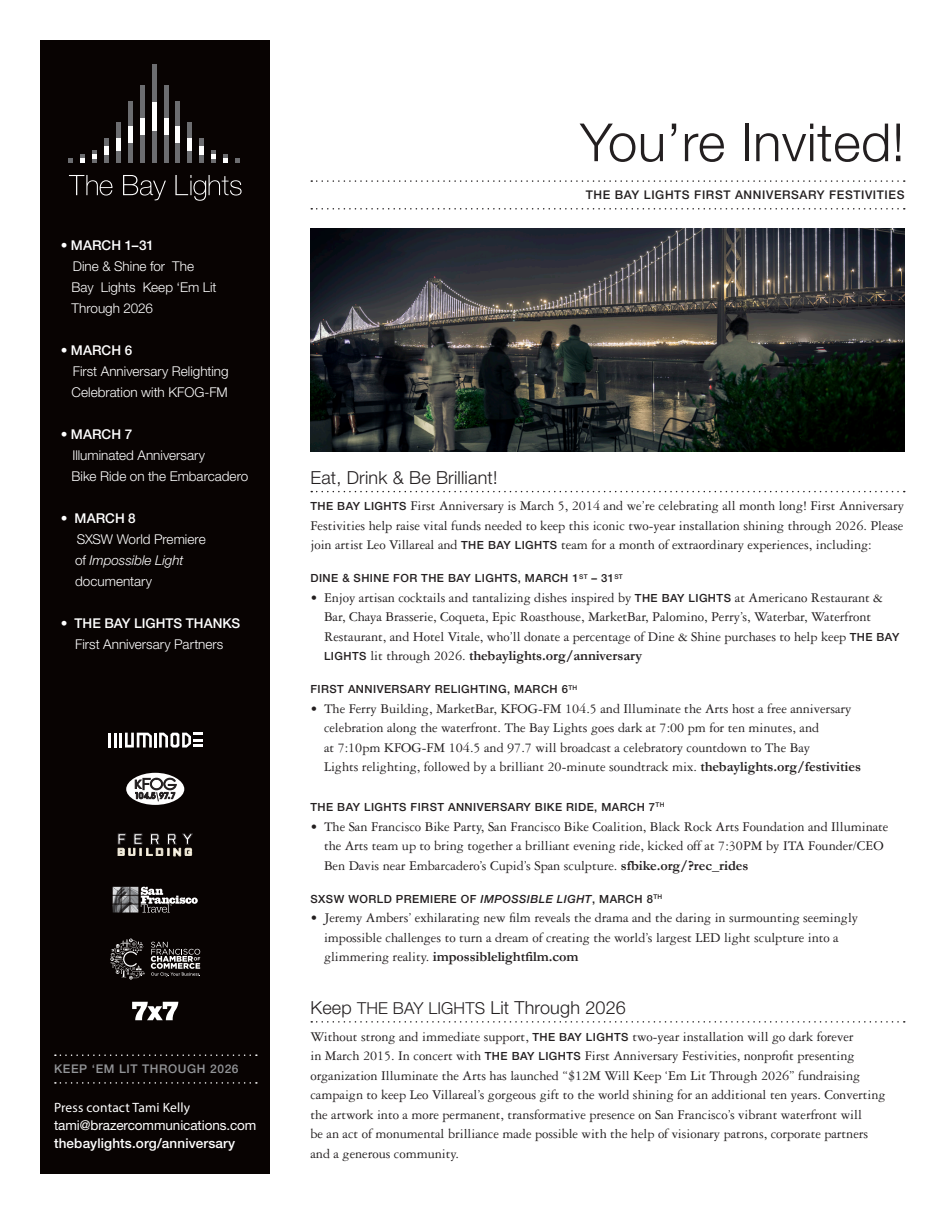
<style>
.page{position:relative;width:945px;height:1215px;background:#fff}
.page>*{position:absolute;margin:0;border:0;box-sizing:border-box;transform-origin:0 0}
.t1{font:300 52.65px "Helvetica Neue LT Std";letter-spacing:.01em;color:#231f20}
.para_header{font:300 18px "Helvetica Neue LT Std";letter-spacing:.01em;color:#231f20}
.body{font:14.25px/19.5px "Garamond Three";letter-spacing:-.005em;color:#231f20}
.side_text_WHITE{font:300 13.5px/21px "Helvetica Neue LT Std";color:#fff}
.side_text_WHITE-2{font:500 13.5px "Helvetica Neue LT Std";color:#fff}
.Sidebar_Regular_Text{font:13.5px "Helvetica Neue LT Std";letter-spacing:-.005em;color:#fff}
.Sidebar_Regular_Text-2{font:500 13.5px "Helvetica Neue LT Std";letter-spacing:.01em;color:#fff}
.Sidebar_header{font:13.5px "Myriad Pro";letter-spacing:.01em;color:#fff}
.tag{font:500 12px "Helvetica Neue LT Std";letter-spacing:.05em;color:#231f20}
.sidebar_tag{font:500 12px "Helvetica Neue LT Std";letter-spacing:.05em;color:#939598}
.body-2{font:500 11.25px "Helvetica Neue LT Std";letter-spacing:.04em;color:#231f20}
.s1{font-style:italic}
.s2{font-family:"Helvetica Neue LT Std";font-weight:500;font-size:11.25px}
.s3{font-family:"Garamond";font-weight:700}
.s4{font-size:16.5px}
</style>
<div class="page">
<div style="left:40px;top:40px;width:230px;height:1134px;background:#080302"></div>
<svg style="left:311px;top:491px;width:594px;height:1px"></svg>
<svg style="left:311px;top:1021px;width:594px;height:2px"></svg>
<svg style="left:311px;top:180px;width:594px;height:2px"></svg>
<svg style="left:311px;top:208px;width:594px;height:2px"></svg>
<hr style="left:152px;top:65px;width:4px;height:98px;background:#6c6d70">
<hr style="left:164px;top:85px;width:4px;height:78px;background:#6c6d70">
<hr style="left:140px;top:85px;width:4px;height:78px;background:#6c6d70">
<hr style="left:176px;top:102px;width:4px;height:61px;background:#6c6d70">
<hr style="left:128px;top:102px;width:4px;height:61px;background:#6c6d70">
<hr style="left:188px;top:122px;width:4px;height:41px;background:#6c6d70">
<div style="left:116px;top:122px;width:5px;height:41px;background:#6c6d70"></div>
<hr style="left:200px;top:138px;width:4px;height:25px;background:#6c6d70">
<hr style="left:105px;top:138px;width:4px;height:25px;background:#6c6d70">
<hr style="left:212px;top:151px;width:4px;height:12px;background:#6c6d70">
<hr style="left:93px;top:151px;width:4px;height:12px;background:#6c6d70">
<svg style="left:235px;top:159px;width:4px;height:4px"></svg>
<svg style="left:69px;top:159px;width:4px;height:4px"></svg>
<svg style="left:81px;top:155px;width:4px;height:8px"></svg>
<svg style="left:93px;top:155px;width:4px;height:4px"></svg>
<svg style="left:105px;top:147px;width:4px;height:8px"></svg>
<div style="left:116px;top:138px;width:5px;height:13px;background:#fff"></div>
<hr style="left:128px;top:126px;width:4px;height:17px;background:#fff">
<hr style="left:140px;top:118px;width:4px;height:16px;background:#fff">
<hr style="left:152px;top:102px;width:4px;height:28px;background:#fff">
<hr style="left:164px;top:118px;width:4px;height:16px;background:#fff">
<hr style="left:176px;top:126px;width:4px;height:17px;background:#fff">
<hr style="left:188px;top:138px;width:4px;height:13px;background:#fff">
<svg style="left:200px;top:147px;width:4px;height:8px"></svg>
<svg style="left:212px;top:155px;width:4px;height:4px"></svg>
<svg style="left:223px;top:155px;width:4px;height:8px"></svg>
<svg style="left:69px;top:175px;width:44px;height:21px"></svg>
<svg style="left:123px;top:175px;width:43px;height:25px"></svg>
<svg style="left:175px;top:175px;width:67px;height:26px"></svg>
<img style="left:310px;top:229px;width:594px;height:222px">
<svg style="left:55px;top:1054px;width:202px;height:2px"></svg>
<svg style="left:55px;top:1082px;width:202px;height:2px"></svg>
<svg style="left:118px;top:834px;width:75px;height:22px"></svg>
<svg style="left:126px;top:773px;width:58px;height:32px"></svg>
<svg style="left:135px;top:778px;width:41px;height:24px"></svg>
<svg style="left:141px;top:887px;width:57px;height:26px"></svg>
<img style="left:113px;top:887px;width:25px;height:25px">
<svg style="left:114px;top:733px;width:38px;height:15px"></svg>
<svg style="left:159px;top:733px;width:44px;height:15px"></svg>
<hr style="left:108px;top:733px;width:3px;height:15px;background:#fff">
<hr style="left:154px;top:733px;width:3px;height:15px;background:#fff">
<svg style="left:110px;top:939px;width:35px;height:41px"></svg>
<svg style="left:151px;top:942px;width:50px;height:35px"></svg>
<svg style="left:132px;top:1002px;width:46px;height:18px"></svg>
<p class="side_text_WHITE-2" style="left:61px;top:237px;width:95px">• MARCH 1–31</p>
<p class="side_text_WHITE" style="left:72px;top:255px;width:147px">Dine &amp; Shine for The<br>Bay Lights Keep ‘Em Lit<br>Through 2026</p>
<p class="side_text_WHITE-2" style="left:61px;top:342px;width:73px">• MARCH 6</p>
<p class="side_text_WHITE" style="left:73px;top:360px;width:157px">First Anniversary Relighting</p>
<p class="side_text_WHITE" style="left:72px;top:381px;width:158px">Celebration with KFOG-FM</p>
<p class="side_text_WHITE-2" style="left:61px;top:426px;width:73px">• MARCH 7</p>
<p class="side_text_WHITE" style="left:72px;top:444px;width:178px">Illuminated Anniversary<br>Bike Ride on the Embarcadero</p>
<p class="side_text_WHITE-2" style="left:61px;top:510px;width:77px">• MARCH 8</p>
<p class="side_text_WHITE" style="left:75px;top:528px;width:132px">SXSW World Premiere of <span class="s1">Impossible Light </span>documentary</p>
<p class="side_text_WHITE-2" style="left:61px;top:615px;width:181px">• THE BAY LIGHTS THANKS</p>
<p class="side_text_WHITE" style="left:75px;top:633px;width:150px">First Anniversary Partners</p>
<p class="sidebar_tag" style="left:54px;top:1062px;width:186px">KEEP ‘EM LIT THROUGH 2026</p>
<p class="Sidebar_header" style="left:54px;top:1099px;width:137px">Press contact Tami Kelly</p>
<p class="Sidebar_Regular_Text" style="left:54px;top:1117px;width:204px">tami@brazercommunications.com</p>
<p class="Sidebar_Regular_Text-2" style="left:54px;top:1135px;width:182px">thebaylights.org/anniversary</p>
<p class="t1" style="left:580px;top:110px;width:326px">You’re Invited!</p>
<p class="tag" style="left:586px;top:188px;width:320px">THE BAY LIGHTS FIRST ANNIVERSARY FESTIVITIES</p>
<p class="para_header" style="left:310px;top:467px;width:188px">Eat, Drink &amp; Be Brilliant!</p>
<p class="body" style="left:310px;top:496px;width:595px;text-align:justify"><span class="s2">THE BAY LIGHTS</span> First Anniversary is March 5, 2014 and we’re celebrating all month long! First Anniversary Festivities help raise vital funds needed to keep this iconic two-year installation shining through 2026. Please join artist Leo Villareal and <span class="s2">THE BAY LIGHTS</span> team for a month of extraordinary experiences, including:</p>
<p class="body-2" style="left:310px;top:572px;width:314px">DINE &amp; SHINE FOR THE BAY LIGHTS, MARCH 1<sup>ST</sup> – 31<sup>ST</sup></p>
<p class="body" style="left:324px;top:588px;width:577px;text-indent:-14px">• Enjoy artisan cocktails and tantalizing dishes inspired by <span class="s2">THE BAY LIGHTS</span> at Americano Restaurant &amp; Bar, Chaya Brasserie, Coqueta, Epic Roasthouse, MarketBar, Palomino, Perry’s, Waterbar, Waterfront Restaurant, and Hotel Vitale, who’ll donate a percentage of Dine &amp; Shine purchases to help keep <span class="s2">THE BAY LIGHTS</span> lit through 2026. <span class="s3">thebaylights.org/anniversary</span></p>
<p class="body-2" style="left:310px;top:683px;width:268px">FIRST ANNIVERSARY RELIGHTING, MARCH 6<sup>TH</sup></p>
<p class="body" style="left:324px;top:699px;width:539px;text-indent:-14px">• The Ferry Building, MarketBar, KFOG-FM 104.5 and Illuminate the Arts host a free anniversary celebration along the waterfront. The Bay Lights goes dark at 7:00 pm for ten minutes, and<br>at 7:10pm KFOG-FM 104.5 and 97.7 will broadcast a celebratory countdown to The Bay<br>Lights relighting, followed by a brilliant 20-minute soundtrack mix. <span class="s3">thebaylights.org/festivities</span></p>
<p class="body-2" style="left:311px;top:800px;width:355px">THE BAY LIGHTS FIRST ANNIVERSARY BIKE RIDE, MARCH 7<sup>TH</sup></p>
<p class="body" style="left:324px;top:817px;width:566px;text-indent:-14px">• The San Francisco Bike Party, San Francisco Bike Coalition, Black Rock Arts Foundation and Illuminate the Arts team up to bring together a brilliant evening ride, kicked off at 7:30PM by ITA Founder/CEO<br>Ben Davis near Embarcadero’s Cupid’s Span sculpture. <span class="s3">sfbike.org/?rec_rides</span></p>
<p class="body-2" style="left:310px;top:892px;width:353px">SXSW WORLD PREMIERE OF <span class="s1">IMPOSSIBLE LIGHT</span>, MARCH 8<sup>TH</sup></p>
<p class="body" style="left:324px;top:908px;width:536px;text-indent:-14px">• Jeremy Ambers’ exhilarating new film reveals the drama and the daring in surmounting seemingly impossible challenges to turn a dream of creating the world’s largest LED light sculpture into a glimmering reality. <span class="s3">impossiblelightfilm.com</span></p>
<p class="para_header" style="left:310px;top:997px;width:317px">Keep <span class="s4">THE BAY LIGHTS</span> Lit Through 2026</p>
<p class="body" style="left:311px;top:1027px;width:577px">Without strong and immediate support, <span class="s2">THE BAY LIGHTS</span> two-year installation will go dark forever<br>in March 2015. In concert with <span class="s2">THE BAY LIGHTS</span> First Anniversary Festivities, nonprofit presenting organization Illuminate the Arts has launched “$12M Will Keep ‘Em Lit Through 2026” fundraising campaign to keep Leo Villareal’s gorgeous gift to the world shining for an additional ten years. Converting the artwork into a more permanent, transformative presence on San Francisco’s vibrant waterfront will<br>be an act of monumental brilliance made possible with the help of visionary patrons, corporate partners and a generous community.</p>
</div>
